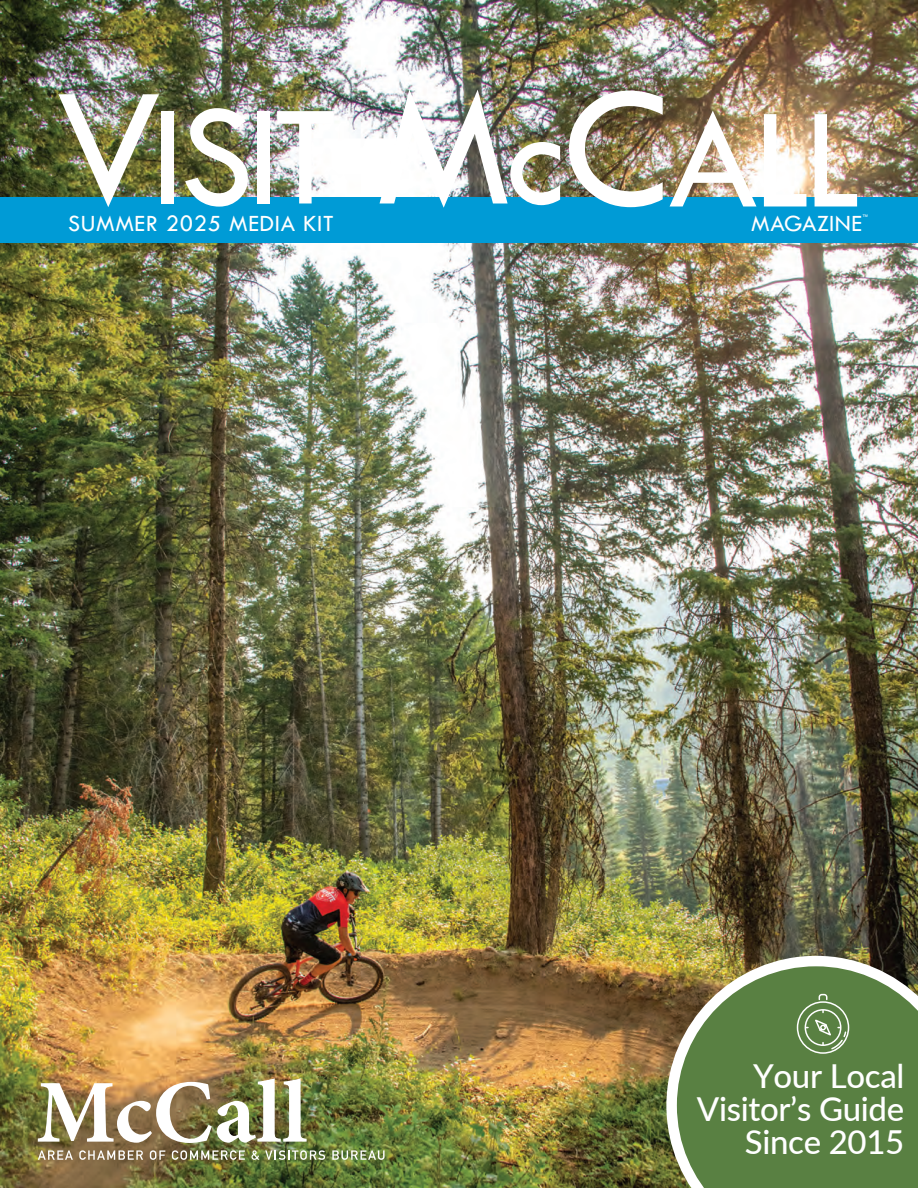
<style>
.page{position:relative;width:918px;height:1188px;background:#fff}
.page>*{position:absolute;margin:0;border:0;box-sizing:border-box;transform-origin:0 0}
.t1{font:148.5px "Tw Cen";letter-spacing:-.045em;color:#fff}
.t2{font:500 33px/33px "Lato";letter-spacing:-.01em;color:#fff;text-align:right}
.t3{font:24.15px "Tw Cen";letter-spacing:.025em;color:#fff}
.t4{font:6.3px "Tw Cen";color:#fff}
.s1{font-size:175.8px}
</style>
<div class="page">
<img style="left:0;top:0;width:918px;height:1188px">
<svg style="left:666px;top:956px;width:252px;height:232px;background:#69864f"></svg>
<div style="left:0;top:198px;width:918px;height:45px;background:#009bd6"></div>
<div style="left:797px;top:1001px;width:52px;height:53px;border:2px solid #fff;border-radius:50%"></div>
<div style="left:805px;top:1009px;width:36px;height:37px;border:2px solid #fff;border-radius:50%"></div>
<svg style="left:818px;top:993px;width:10px;height:8px"></svg>
<svg style="left:806px;top:1010px;width:41px;height:41px;background:#7a9967"></svg>
<img style="left:38px;top:1078px;width:269px;height:65px">
<svg style="left:38px;top:1150px;width:35px;height:10px"></svg>
<svg style="left:79px;top:1150px;width:64px;height:10px"></svg>
<svg style="left:150px;top:1150px;width:15px;height:10px"></svg>
<svg style="left:172px;top:1150px;width:73px;height:10px"></svg>
<svg style="left:251px;top:1150px;width:8px;height:10px"></svg>
<svg style="left:265px;top:1150px;width:60px;height:10px"></svg>
<svg style="left:332px;top:1150px;width:53px;height:10px"></svg>
<h1 class="t1" style="left:56px;top:67px;width:806px"><span class="s1">V</span>ISIT <span class="s1">M</span>c<span class="s1">C</span>ALL</h1>
<p class="t4" style="left:862px;top:213px;width:8px">™</p>
<p class="t3" style="left:68px;top:209px;width:267px">SUMMER 2025 MEDIA KIT</p>
<p class="t3" style="left:751px;top:209px;width:112px">MAGAZINE</p>
<p class="t2" style="left:697px;top:1058px;width:209px">Your Local<br>Visitor’s Guide<br>Since 2015</p>
</div>
